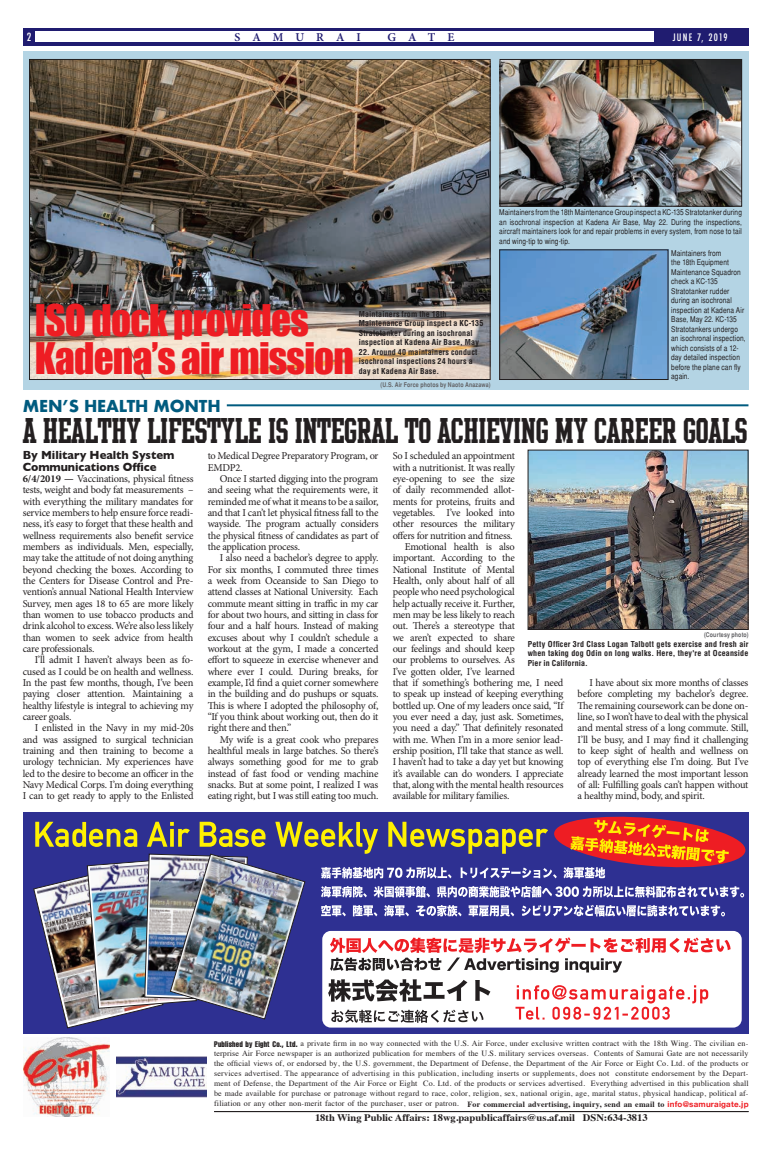
<style>
.page{position:relative;width:774px;height:1151px;background:#fff}
.page>*{position:absolute;margin:0;border:0;box-sizing:border-box;transform-origin:0 0}
.t1{font:40px "Impact";letter-spacing:-.02em;color:#ee1d23}
.t2{font:39px "Intramural JL";letter-spacing:-.01em;color:#231f20}
.t3{font:700 16px "Futura";letter-spacing:-.01em;color:#005b7f}
.t4{font:700 12px/11.3px "Gill Sans";letter-spacing:-.005em;color:#231f20;scale:.95 1}
.t5{font:600 12px "Minion Pro";letter-spacing:1em;color:#201c70}
.t6{font:500 condensed 11px "Futura";color:#fff}
.t7{font:10.5px/11.3px "Minion Pro";letter-spacing:-.02em;color:#231f20;text-align:justify}
.t8{font:700 10px "Times";color:#231f20;scale:1.05 1}
.t9{font:500 condensed 10px "Futura";letter-spacing:.13em;color:#fff}
.t10{font:8px/10px "Times";letter-spacing:.025em;color:#231f20;text-align:justify}
.t11{font:condensed 8px/9.5px "Helvetica";letter-spacing:.015em;color:#231f20;text-align:justify}
.t12{font:700 condensed 8px/9.5px "Helvetica";letter-spacing:.02em;color:#231f20}
.t13{font:700 condensed 6.5px "Helvetica";letter-spacing:.02em;color:#636366}
.s1{font-weight:700}
.s2{font-family:"Helvetica";font-stretch:extra-condensed}
.s3{font-family:"Helvetica Neue";font-weight:700;color:#ee1d23}
</style>
<div class="page">
<div style="left:23px;top:813px;width:725px;height:221px;background:#2e3092"></div>
<img style="left:33px;top:816px;width:713px;height:212px">
<div style="left:23px;top:51px;width:725px;height:339px;background:#b4d4e4"></div>
<div style="left:23px;top:28px;width:725px;height:18px;background:#201c70"></div>
<div style="left:35px;top:32px;width:618px;height:10px;background:#fff"></div>
<hr style="left:214px;top:1111px;width:534px;height:1px;background:#231f20">
<img style="left:117px;top:1056px;width:90px;height:41px">
<img style="left:23px;top:1038px;width:87px;height:79px">
<img style="left:502px;top:61px;width:238px;height:144px">
<div style="left:500px;top:59px;width:242px;height:148px;border:1px solid #231f20"></div>
<img style="left:31px;top:61px;width:457px;height:317px">
<div style="left:29px;top:59px;width:461px;height:321px;border:1px solid #231f20"></div>
<img style="left:501px;top:251px;width:165px;height:127px">
<div style="left:499px;top:249px;width:169px;height:131px;border:1px solid #231f20"></div>
<img style="left:530px;top:452px;width:216px;height:176px">
<div style="left:528px;top:450px;width:220px;height:180px;border:1px solid #231f20"></div>
<hr style="left:227px;top:404px;width:521px;height:2px;background:#005b7f">
<p class="t6" style="left:27px;top:30px;width:6px">2</p>
<p class="t5" style="left:234px;top:30px;width:128px">SAMURAI</p>
<p class="t5" style="left:388px;top:30px;width:68px">GATE</p>
<p class="t9" style="left:673px;top:31px;width:57px">JUNE 7, 2019</p>
<p class="t1" style="left:35px;top:290px;width:275px">ISO dock provides</p>
<p class="t1" style="left:35px;top:328px;width:321px">Kadena’s air mission</p>
<p class="t12" style="left:359px;top:309px;width:126px">Maintainers from the 18th<br>Maintenance Group inspect a KC-135<br>Stratotanker during an isochronal inspection at Kadena Air Base, May</p>
<p class="t12" style="left:359px;top:347px;width:120px">22. Around 40 maintainers conduct isochronal inspections 24 hours a day at Kadena Air Base.</p>
<p class="t3" style="left:23px;top:395px;width:199px">MEN’S HEALTH MONTH</p>
<p class="t13" style="left:381px;top:381px;width:111px">(U.S. Air Force photos by Naoto Anazawa)</p>
<p class="t11" style="left:499px;top:208px;width:244px">Maintainers from the 18th Maintenance Group inspect a KC-135 Stratotanker during an isochronal inspection at Kadena Air Base, May 22. During the inspections, aircraft maintainers look for and repair problems in every system, from nose to tail and wing-tip to wing-tip.</p>
<p class="t11" style="left:671px;top:248px;width:76px;text-align:left">Maintainers from<br>the 18th Equipment<br>Maintenance Squadron check a KC-135<br>Stratotanker rudder during an isochronal inspection at Kadena Air<br>Base, May 22. KC-135<br>Stratotankers undergo an isochronal inspection, which consists of a 12- day detailed inspection before the plane can fly again.</p>
<p class="t2" style="left:23px;top:413px;width:726px">A HEALTHY LIFESTYLE IS INTEGRAL TO ACHIEVING MY CAREER GOALS</p>
<p class="t4" style="left:23px;top:449px;width:161px">By Military Health System<br>Communications Office</p>
<p class="t7" style="left:23px;top:473px;width:172px"><span class="s1">6/4/2019 —</span> Vaccinations, physical fitness tests, weight and body fat measurements – with everything the military mandates for service members to help ensure force readi&shy;ness, it’s easy to forget that these health and wellness requirements also benefit service members as individuals. Men, especially, may take the attitude of not doing anything beyond checking the boxes. According to the Centers for Disease Control and Pre&shy;vention’s annual National Health Interview Survey, men ages 18 to 65 are more likely than women to use tobacco products and drink alcohol to excess. We’re also less likely than women to seek advice from health care professionals.</p>
<p class="t7" style="left:23px;top:654px;width:172px;text-indent:12px">I’ll admit I haven’t always been as fo&shy;cused as I could be on health and wellness.<br>In the past few months, though, I’ve been paying closer attention. Maintaining a healthy lifestyle is integral to achieving my career goals.</p>
<p class="t7" style="left:23px;top:722px;width:172px;text-indent:12px">I enlisted in the Navy in my mid-20s and was assigned to surgical technician training and then training to become a urology technician. My experiences have led to the desire to become an officer in the Navy Medical Corps. I’m doing everything I can to get ready to apply to the Enlisted</p>
<p class="t7" style="left:208px;top:450px;width:172px">to Medical Degree Preparatory Program, or<br>EMDP2.</p>
<p class="t7" style="left:208px;top:473px;width:172px;text-indent:12px">Once I started digging into the program and seeing what the requirements were, it reminded me of what it means to be a sailor, and that I can’t let physical fitness fall to the wayside. The program actually considers the physical fitness of candidates as part of the application process.</p>
<p class="t7" style="left:208px;top:552px;width:172px;text-indent:12px">I also need a bachelor’s degree to apply.<br>For six months, I commuted three times a week from Oceanside to San Diego to attend classes at National University. Each commute meant sitting in traffic in my car for about two hours, and sitting in class for four and a half hours. Instead of making excuses about why I couldn’t schedule a workout at the gym, I made a concerted effort to squeeze in exercise whenever and where ever I could. During breaks, for example, I’d find a quiet corner somewhere in the building and do pushups or squats.<br>This is where I adopted the philosophy of, “If you think about working out, then do it right there and then.”</p>
<p class="t7" style="left:208px;top:734px;width:172px;text-indent:12px">My wife is a great cook who prepares healthful meals in large batches. So there’s always something good for me to grab instead of fast food or vending machine snacks. But at some point, I realized I was eating right, but I was still eating too much.</p>
<p class="t7" style="left:393px;top:450px;width:124px">So I scheduled an appointment with a nutritionist. It was really eye-opening to see the size of daily recommended allot&shy;ments for proteins, fruits and vegetables. I’ve looked into other resources the military offers for nutrition and fitness.</p>
<p class="t7" style="left:393px;top:541px;width:172px;text-align:left;text-indent:12px">Emotional health is also<br>important. According to the<br>National Institute of Mental<br>Health, only about half of all<br>people who need psychological<br>help actually receive it. Further,<br>men may be less likely to reach<br>out. There’s a stereotype that<br>we aren’t expected to share<br>our feelings and should keep<br>our problems to ourselves. As<br>I’ve gotten older, I’ve learned<br>that if something’s bothering me, I need to speak up instead of keeping everything bottled up. One of my leaders once said, “If you ever need a day, just ask. Sometimes, you need a day.” That definitely resonated with me. When I’m in a more senior lead&shy;ership position, I’ll take that stance as well.<br>I haven’t had to take a day yet but knowing it’s available can do wonders. I appreciate that, along with the mental health resources available for military families.</p>
<p class="t13" style="left:704px;top:631px;width:46px">(Courtesy photo)</p>
<p class="t12" style="left:528px;top:639px;width:222px;text-align:justify">Petty Officer 3rd Class Logan Talbott gets exercise and fresh air when taking dog Odin on long walks. Here, they're at Oceanside Pier in California.</p>
<p class="t7" style="left:578px;top:677px;width:172px;text-indent:12px">I have about six more months of classes before completing my bachelor’s degree.<br>The remaining coursework can be done on&shy;line, so I won’t have to deal with the physical and mental stress of a long commute. Still, I’ll be busy, and I may find it challenging to keep sight of health and wellness on top of everything else I’m doing. But I’ve already learned the most important lesson of all: Fulfilling goals can’t happen without a healthy mind, body, and spirit.</p>
<p class="t10" style="left:214px;top:1038px;width:536px"><span class="s2">Published by Eight Co., Ltd.</span> a private firm in no way connected with the U.S. Air Force, under exclusive written contract with the 18th Wing. The civilian en&shy;terprise Air Force newspaper is an authorized publication for members of the U.S. military services overseas. Contents of Samurai Gate are not necessarily the official views of, or endorsed by, the U.S. government, the Department of Defense, the Department of the Air Force or Eight Co. Ltd. of the products or services advertised. The appearance of advertising in this publication, including inserts or supplements, does not constitute endorsement by the Depart&shy;ment of Defense, the Department of the Air Force or Eight Co. Ltd. of the products or services advertised. Everything advertised in this publication shall be made available for purchase or patronage without regard to race, color, religion, sex, national origin, age, marital status, physical handicap, political af&shy;filiation or any other non-merit factor of the purchaser, user or patron. <span class="s1">For commercial advertising, inquiry, send an email to</span> <span class="s3">info@samuraigate.jp</span></p>
<p class="t8" style="left:315px;top:1108px;width:318px">18th Wing Public Affairs: 18wg.papublicaffairs@us.af.mil DSN:634-3813</p>
</div>
